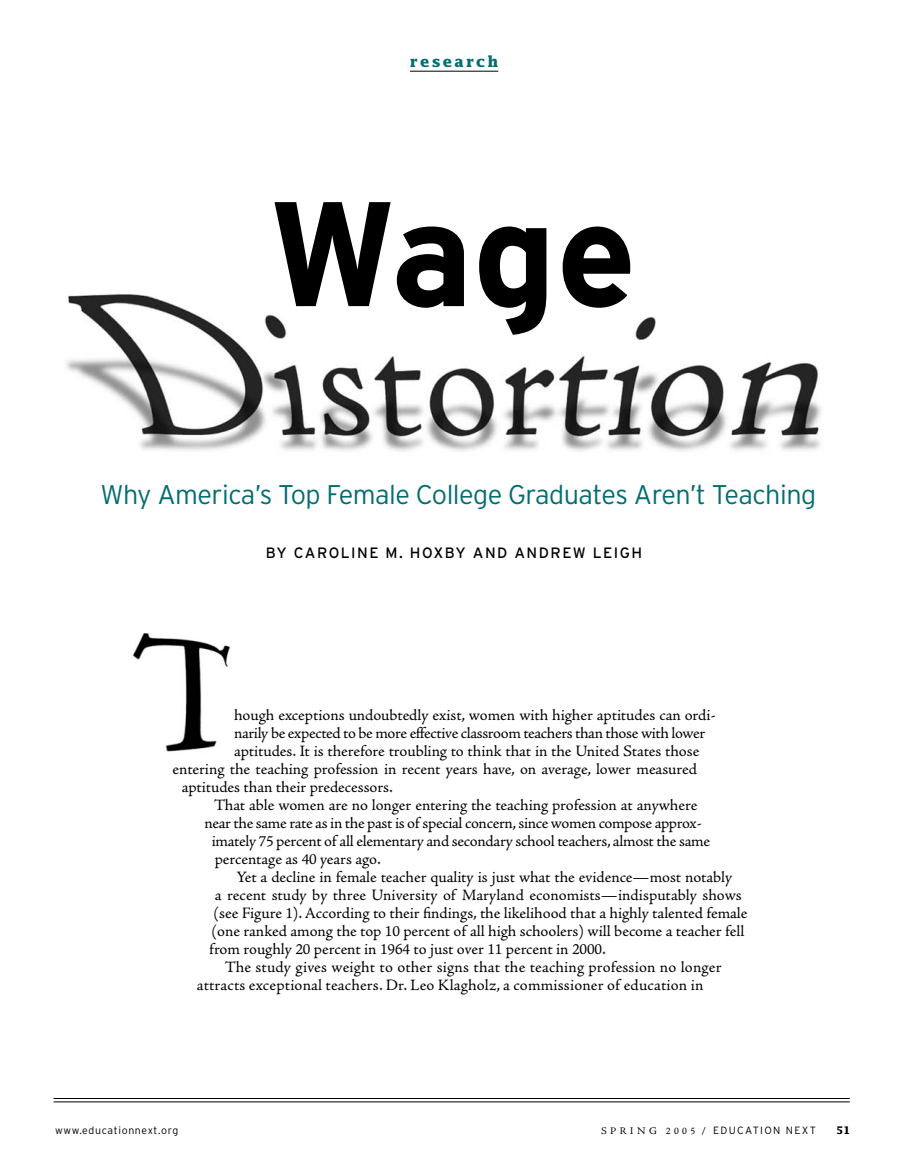
<style>
.page{position:relative;width:905px;height:1175px;background:#fff}
.page>*{position:absolute;margin:0;border:0;box-sizing:border-box;transform-origin:0 0}
.t1{font:700 148.5px "Interstate";color:#000}
.t2{font:300 27px "Interstate";letter-spacing:-.02em;color:#006d72}
.t3{font:16.5px "Adobe Jenson MM.371.10";letter-spacing:-.005em;color:#000}
.t4{font:16.5px "Adobe Jenson MM.371.10";letter-spacing:-.025em;color:#000}
.t5{font:15px "Interstate";letter-spacing:.1em;color:#000}
.t6{font:700 15px "Lucida";letter-spacing:.135em;color:#006d72}
.t7{font:300 10.5px "Interstate";letter-spacing:.13em;color:#000}
.t8{font:300 10.5px "Interstate";letter-spacing:.065em;color:#000}
.t9{font:700 10.5px "Lucida";color:#000}
.s1{font-family:"Adobe Jenson MM.371.10";font-weight:400}
</style>
<div class="page">
<img style="left:66px;top:294px;width:755px;height:157px">
<hr style="left:410px;top:71px;width:88px;height:1px;background:#000">
<hr style="left:54px;top:1101px;width:795px;height:1px;background:#000">
<hr style="left:54px;top:1098px;width:795px;height:1px;background:#000">
<img style="left:131px;top:633px;width:99px;height:119px">
<p class="t6" style="left:410px;top:53px;width:90px">research</p>
<h1 class="t1" style="left:267px;top:168px;width:371px">Wage</h1>
<h2 class="t2" style="left:101px;top:479px;width:717px">Why America’s Top Female College Graduates Aren’t Teaching</h2>
<p class="t5" style="left:266px;top:544px;width:378px">BY CAROLINE M. HOXBY AND ANDREW LEIGH</p>
<p class="t3" style="left:234px;top:709px;width:483px">hough exceptions undoubtedly exist, women with higher aptitudes can ordi-</p>
<p class="t4" style="left:234px;top:727px;width:472px">narily be expected to be more effective classroom teachers than those with lower</p>
<p class="t3" style="left:234px;top:745px;width:467px">aptitudes. It is therefore troubling to think that in the United States those</p>
<p class="t3" style="left:172px;top:763px;width:526px">entering the teaching profession in recent years have, on average, lower measured</p>
<p class="t3" style="left:182px;top:781px;width:213px">aptitudes than their predecessors.</p>
<p class="t3" style="left:214px;top:799px;width:485px">That able women are no longer entering the teaching profession at anywhere</p>
<p class="t4" style="left:204px;top:817px;width:499px">near the same rate as in the past is of special concern, since women compose approx-</p>
<p class="t3" style="left:212px;top:835px;width:500px">imately 75 percent of all elementary and secondary school teachers, almost the same</p>
<p class="t3" style="left:215px;top:853px;width:168px">percentage as 40 years ago.</p>
<p class="t3" style="left:236px;top:871px;width:497px">Yet a decline in female teacher quality is just what the evidence—most notably</p>
<p class="t3" style="left:215px;top:889px;width:528px">a recent study by three University of Maryland economists—indisputably shows</p>
<p class="t3" style="left:214px;top:907px;width:535px">(see Figure 1). According to their findings, the likelihood that a highly talented female</p>
<p class="t3" style="left:212px;top:925px;width:534px">(one ranked among the top 10 percent of all high schoolers) will become a teacher fell</p>
<p class="t3" style="left:209px;top:943px;width:398px">from roughly 20 percent in 1964 to just over 11 percent in 2000.</p>
<p class="t3" style="left:225px;top:961px;width:498px">The study gives weight to other signs that the teaching profession no longer</p>
<p class="t3" style="left:197px;top:979px;width:508px">attracts exceptional teachers. Dr. Leo Klagholz, a commissioner of education in</p>
<p class="t8" style="left:55px;top:1124px;width:125px">www.educationnext.org</p>
<p class="t7" style="left:601px;top:1124px;width:216px"><span class="s1">S P RI N G 2 0 0 5 /</span> EDUCATION NEXT</p>
<p class="t9" style="left:836px;top:1124px;width:16px">51</p>
</div>
